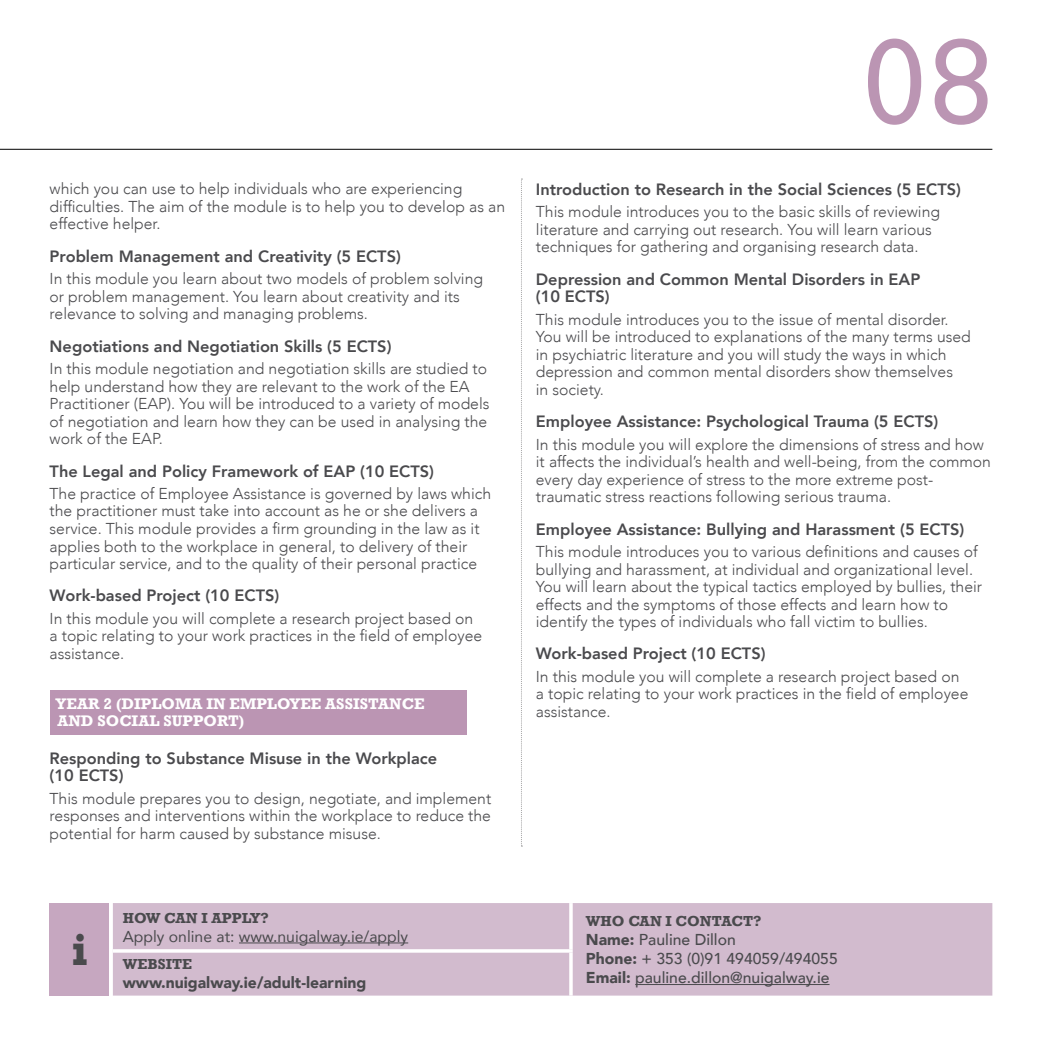
<style>
.page{position:relative;width:1042px;height:1042px;background:#fff}
.page>*{position:absolute;margin:0;border:0;box-sizing:border-box;transform-origin:0 0}
.t1{font:133px "Courier";color:#bb95b3}
.i{font:700 45.5px "Rockwell";color:#4a4a4d}
.Body_Text{font:800 16.45px/17.5px "Avenir";color:#4a4a4d}
.Body_Text-2{font:300 15.75px/17.5px "Avenir";color:#4a4a4d}
.How_can_I_apply_body{font:500 15.75px/19.2px "Avenir";color:#4a4a4d}
.Body_Text-3{font:700 15.75px/17.5px "Rockwell";color:#fff}
.How_can_I_apply_body-2{font:15.75px "Avenir";color:#4a4a4d}
.How_can_I_apply_body-3{font:900 15.75px "Avenir";color:#4a4a4d}
.How_can_I_apply_head{font:700 14.88px "Rockwell";color:#4a4a4d}
.s1{font-weight:900}
</style>
<div class="page">
<hr style="left:0;top:149px;width:992px;height:1px;background:#000">
<div style="left:50px;top:690px;width:416px;height:44px;background:#bb95b3"></div>
<svg style="left:521px;top:179px;width:1px;height:667px"></svg>
<div style="left:113px;top:903px;width:879px;height:92px;background:#d2bbce"></div>
<hr style="left:569px;top:903px;width:4px;height:46px;background:#f8f4f7">
<hr style="left:113px;top:949px;width:460px;height:3px;background:#fff">
<svg style="left:569px;top:952px;width:4px;height:43px"></svg>
<hr style="left:239px;top:942px;width:169px;height:1px;background:#4a4a4d">
<hr style="left:635px;top:984px;width:194px;height:1px;background:#4a4a4d">
<div style="left:50px;top:903px;width:59px;height:92px;background:#c6a7c0"></div>
<p class="Body_Text-2" style="left:50px;top:180px;width:457px">which you can use to help individuals who are experiencing difficulties. The aim of the module is to help you to develop as an effective helper.</p>
<p class="Body_Text" style="left:50px;top:247px;width:353px">Problem Management and Creativity (5 ECTS)</p>
<p class="Body_Text-2" style="left:50px;top:270px;width:435px">In this module you learn about two models of problem solving or problem management. You learn about creativity and its relevance to solving and managing problems.</p>
<p class="Body_Text" style="left:50px;top:337px;width:343px">Negotiations and Negotiation Skills (5 ECTS)</p>
<p class="Body_Text-2" style="left:50px;top:360px;width:441px">In this module negotiation and negotiation skills are studied to help understand how they are relevant to the work of the EA Practitioner (EAP). You will be introduced to a variety of models of negotiation and learn how they can be used in analysing the work of the EAP.</p>
<p class="Body_Text" style="left:50px;top:462px;width:386px">The Legal and Policy Framework of EAP (10 ECTS)</p>
<p class="Body_Text-2" style="left:50px;top:485px;width:443px">The practice of Employee Assistance is governed by laws which the practitioner must take into account as he or she delivers a service. This module provides a firm grounding in the law as it applies both to the workplace in general, to delivery of their particular service, and to the quality of their personal practice</p>
<p class="Body_Text" style="left:50px;top:587px;width:231px">Work-based Project (10 ECTS)</p>
<p class="Body_Text-2" style="left:50px;top:610px;width:434px">In this module you will complete a research project based on a topic relating to your work practices in the field of employee assistance.</p>
<p class="Body_Text-3" style="left:56px;top:695px;width:370px">YEAR 2 (DIPLOMA IN EMPLOYEE ASSISTANCE<br>AND SOCIAL SUPPORT)</p>
<p class="Body_Text" style="left:50px;top:749px;width:389px">Responding to Substance Misuse in the Workplace (10 ECTS)</p>
<p class="Body_Text-2" style="left:50px;top:789px;width:443px;text-align:justify">This module prepares you to design, negotiate, and implement responses and interventions within the workplace to reduce the potential for harm caused by substance misuse.</p>
<p class="i" style="left:71px;top:922px;width:18px">i</p>
<p class="How_can_I_apply_head" style="left:123px;top:908px;width:148px">HOW CAN I APPLY?</p>
<p class="How_can_I_apply_body-2" style="left:123px;top:923px;width:287px">Apply online at: www.nuigalway.ie/apply</p>
<p class="How_can_I_apply_head" style="left:123px;top:955px;width:71px">WEBSITE</p>
<p class="How_can_I_apply_body-3" style="left:123px;top:969px;width:245px">www.nuigalway.ie/adult-learning</p>
<p class="t1" style="left:854px;top:-22px;width:148px">08</p>
<p class="Body_Text" style="left:536px;top:180px;width:427px">Introduction to Research in the Social Sciences (5 ECTS)</p>
<p class="Body_Text-2" style="left:536px;top:203px;width:406px">This module introduces you to the basic skills of reviewing literature and carrying out research. You will learn various techniques for gathering and organising research data.</p>
<p class="Body_Text" style="left:536px;top:270px;width:386px">Depression and Common Mental Disorders in EAP (10 ECTS)</p>
<p class="Body_Text-2" style="left:536px;top:311px;width:436px">This module introduces you to the issue of mental disorder.<br>You will be introduced to explanations of the many terms used in psychiatric literature and you will study the ways in which depression and common mental disorders show themselves<br>in society.</p>
<p class="Body_Text" style="left:536px;top:413px;width:404px">Employee Assistance: Psychological Trauma (5 ECTS)</p>
<p class="Body_Text-2" style="left:536px;top:435px;width:456px">In this module you will explore the dimensions of stress and how it affects the individual’s health and well-being, from the common every day experience of stress to the more extreme post&shy;traumatic stress reactions following serious trauma.</p>
<p class="Body_Text" style="left:536px;top:520px;width:430px">Employee Assistance: Bullying and Harassment (5 ECTS)</p>
<p class="Body_Text-2" style="left:536px;top:543px;width:448px">This module introduces you to various definitions and causes of bullying and harassment, at individual and organizational level.<br>You will learn about the typical tactics employed by bullies, their effects and the symptoms of those effects and learn how to identify the types of individuals who fall victim to bullies.</p>
<p class="Body_Text" style="left:536px;top:645px;width:231px">Work-based Project (10 ECTS)</p>
<p class="Body_Text-2" style="left:536px;top:668px;width:434px">In this module you will complete a research project based on a topic relating to your work practices in the field of employee assistance.</p>
<p class="How_can_I_apply_head" style="left:586px;top:911px;width:177px">WHO CAN I CONTACT?</p>
<p class="How_can_I_apply_body" style="left:586px;top:929px;width:253px"><span class="s1">Name:</span> Pauline Dillon<br><span class="s1">Phone:</span> + 353 (0)91 494059/494055<br><span class="s1">Email:</span> pauline.dillon@nuigalway.ie</p>
</div>
